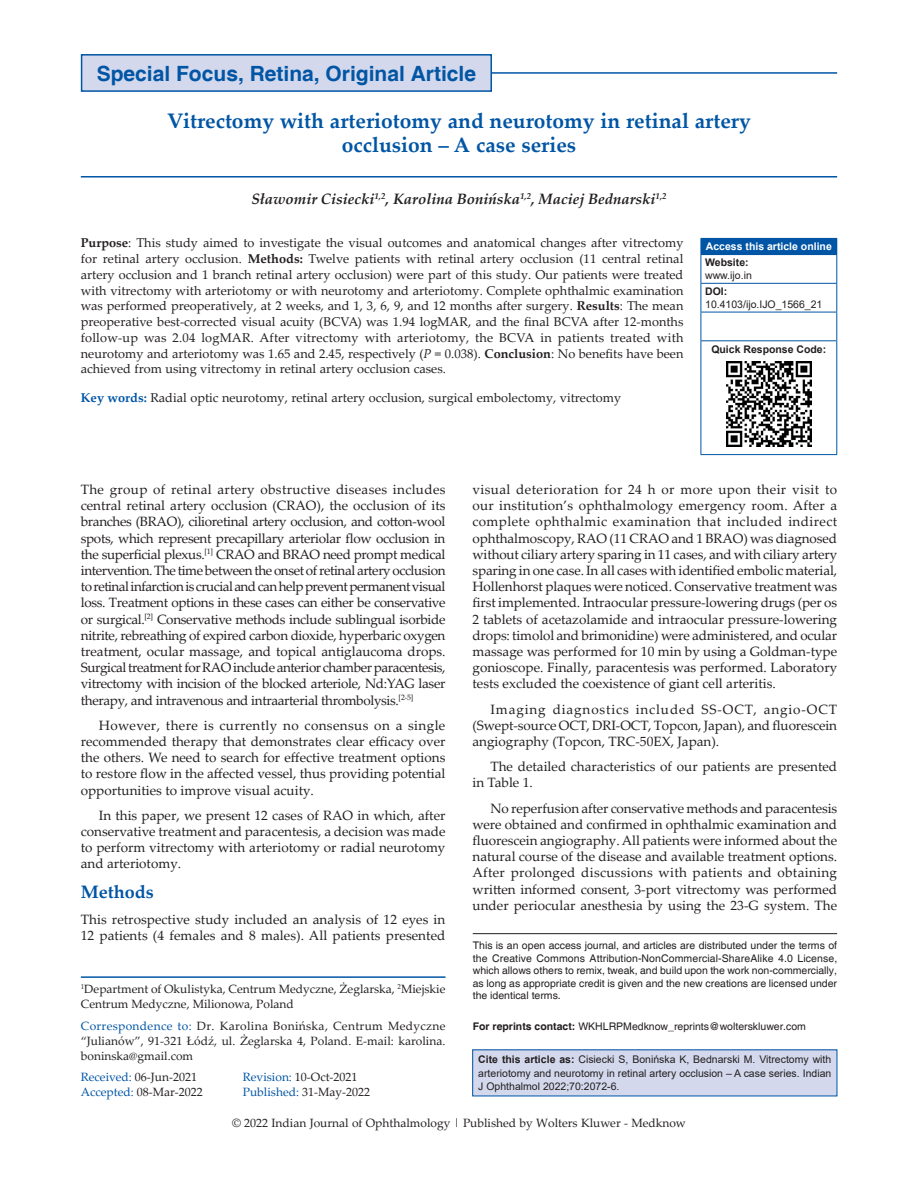
<style>
.page{position:relative;width:918px;height:1188px;background:#fff}
.page>*{position:absolute;margin:0;border:0;box-sizing:border-box;transform-origin:0 0}
.AT{font:700 21px/24px "Palatino Linotype";color:#0155a5;text-align:center}
.AH{font:700 21px "Helvetica";color:#0155a5}
.t1{font:700 18px "Palatino Linotype";color:#0155a5}
.AU{font:italic 700 15px "Palatino Linotype";color:#231f20}
.TXFL{font:13.5px/16.2px "Palatino Linotype";color:#231f20;text-align:justify}
.TX{font:13.5px/16.2px "Palatino Linotype";color:#231f20;text-align:justify}
.ABS{font:12.75px/15.8px "Palatino Linotype";color:#231f20;text-align:justify}
.KWD{font:12.75px "Palatino Linotype";color:#231f20}
.ADD{font:12px/15px "Palatino Linotype";color:#231f20;text-align:justify}
.AFF{font:12px/15px "Palatino Linotype";color:#231f20}
.HIS{font:12px "Palatino Linotype";color:#231f20}
.Reprint{font:10.5px/12.6px "Helvetica";color:#231f20;text-align:justify}
.HTC{font:10.5px/12.6px "Arial";color:#231f20}
.t2{font:700 10.5px "Arial";color:#fff}
.t3{font:700 10.5px "Arial";color:#231f20}
.s1{font-weight:700}
.s2{font-style:italic}
.s3{font-weight:700;color:#0155a5}
.s4{color:#0155a5}
</style>
<div class="page">
<hr style="left:81px;top:176px;width:756px;height:2px;background:#0155a5">
<div style="left:701px;top:238px;width:136px;height:17px;background:#0155a5"></div>
<hr style="left:701px;top:283px;width:136px;height:1px;background:#0155a5">
<hr style="left:701px;top:312px;width:136px;height:1px;background:#0155a5">
<svg style="left:701px;top:255px;width:1px;height:85px"></svg>
<svg style="left:836px;top:255px;width:1px;height:85px"></svg>
<hr style="left:701px;top:340px;width:136px;height:1px;background:#0155a5">
<hr style="left:701px;top:341px;width:1px;height:113px;background:#0155a5">
<hr style="left:836px;top:341px;width:1px;height:113px;background:#0155a5">
<hr style="left:701px;top:454px;width:136px;height:1px;background:#0155a5">
<img style="left:726px;top:361px;width:85px;height:85px">
<div style="left:473px;top:1050px;width:364px;height:46px;background:#d3d8ec"></div>
<hr style="left:473px;top:933px;width:364px;height:1px;background:#231f20">
<hr style="left:81px;top:976px;width:365px;height:2px;background:#0155a5">
<hr style="left:258px;top:72px;width:579px;height:2px;background:#0155a5">
<div style="left:82px;top:55px;width:409px;height:36px;background:#d3d8ec"></div>
<div style="left:81px;top:54px;width:411px;height:38px;border:2px solid #0155a5"></div>
<p class="AH" style="left:97px;top:60px;width:381px">Special Focus, Retina, Original Article</p>
<p class="AT" style="left:167px;top:108px;width:585px">Vitrectomy with arteriotomy and neurotomy in retinal artery occlusion – A case series</p>
<p class="AU" style="left:251px;top:188px;width:417px">Sławomir Cisiecki<sup>1,2</sup>, Karolina Bonińska<sup>1,2</sup>, Maciej Bednarski<sup>1,2</sup></p>
<p class="ABS" style="left:81px;top:235px;width:604px"><span class="s1">Purpose</span>: This study aimed to investigate the visual outcomes and anatomical changes after vitrectomy for retinal artery occlusion. <span class="s1">Methods:</span> Twelve patients with retinal artery occlusion (11 central retinal artery occlusion and 1 branch retinal artery occlusion) were part of this study. Our patients were treated with vitrectomy with arteriotomy or with neurotomy and arteriotomy. Complete ophthalmic examination was performed preoperatively, at 2 weeks, and 1, 3, 6, 9, and 12 months after surgery. <span class="s1">Results</span>: The mean preoperative best‑corrected visual acuity (BCVA) was 1.94 logMAR, and the final BCVA after 12‑months follow‑up was 2.04 logMAR. After vitrectomy with arteriotomy, the BCVA in patients treated with neurotomy and arteriotomy was 1.65 and 2.45, respectively (<span class="s2">P</span> = 0.038). <span class="s1">Conclusion</span>: No benefits have been achieved from using vitrectomy in retinal artery occlusion cases.</p>
<p class="KWD" style="left:81px;top:388px;width:542px"><span class="s3">Key words:</span> Radial optic neurotomy, retinal artery occlusion, surgical embolectomy, vitrectomy</p>
<p class="t2" style="left:706px;top:239px;width:128px">Access this article online</p>
<p class="HTC" style="left:705px;top:256px;width:48px"><span class="s1">Website: </span>www.ijo.in</p>
<p class="HTC" style="left:705px;top:285px;width:119px"><span class="s1">DOI:<br></span>10.4103/ijo.IJO_1566_21</p>
<p class="t3" style="left:711px;top:342px;width:116px">Quick Response Code:</p>
<p class="TXFL" style="left:81px;top:481px;width:366px">The group of retinal artery obstructive diseases includes central retinal artery occlusion (CRAO), the occlusion of its branches (BRAO), cilioretinal artery occlusion, and cotton‑wool spots, which represent precapillary arteriolar flow occlusion in the superficial plexus.<sup>[1]</sup> CRAO and BRAO need prompt medical intervention.The time between the onset of retinal artery occlusion toretinalinfarctioniscrucialandcanhelppreventpermanentvisual loss. Treatment options in these cases can either be conservative or surgical.<sup>[2]</sup> Conservative methods include sublingual isorbide nitrite, rebreathing of expired carbon dioxide, hyperbaric oxygen treatment, ocular massage, and topical antiglaucoma drops.<br>Surgicaltreatment for RAOinclude anterior chamberparacentesis, vitrectomy with incision of the blocked arteriole, Nd:YAG laser therapy, and intravenous and intraarterial thrombolysis.<sup>[2‑5]</sup></p>
<p class="TX" style="left:81px;top:717px;width:366px;text-indent:18px">However, there is currently no consensus on a single recommended therapy that demonstrates clear efficacy over the others. We need to search for effective treatment options to restore flow in the affected vessel, thus providing potential opportunities to improve visual acuity.</p>
<p class="TX" style="left:81px;top:807px;width:366px;text-indent:18px">In this paper, we present 12 cases of RAO in which, after conservative treatment and paracentesis, a decision was made to perform vitrectomy with arteriotomy or radial neurotomy and arteriotomy.</p>
<h1 class="t1" style="left:81px;top:880px;width:74px">Methods</h1>
<p class="TXFL" style="left:81px;top:910px;width:366px">This retrospective study included an analysis of 12 eyes in<br>12 patients (4 females and 8 males). All patients presented</p>
<p class="AFF" style="left:81px;top:981px;width:366px"><sup>1</sup>Department of Okulistyka, Centrum Medyczne, Żeglarska, <sup>2</sup>Miejskie<br>Centrum Medyczne, Milionowa, Poland</p>
<p class="ADD" style="left:81px;top:1018px;width:366px"><span class="s4">Correspondence to:</span> Dr. Karolina Bonińska, Centrum Medyczne “Julianów”, 91‑321 Łódź, ul. Żeglarska 4, Poland. E‑mail: karolina. boninska@gmail.com</p>
<p class="HIS" style="left:81px;top:1069px;width:118px"><span class="s4">Received:</span> 06-Jun-2021</p>
<p class="HIS" style="left:243px;top:1069px;width:116px"><span class="s4">Revision:</span> 10-Oct-2021</p>
<p class="HIS" style="left:81px;top:1084px;width:124px"><span class="s4">Accepted:</span> 08-Mar-2022</p>
<p class="HIS" style="left:243px;top:1084px;width:129px"><span class="s4">Published:</span> 31-May-2022</p>
<p class="TXFL" style="left:472px;top:481px;width:366px">visual deterioration for 24 h or more upon their visit to our institution’s ophthalmology emergency room. After a complete ophthalmic examination that included indirect ophthalmoscopy, RAO (11 CRAO and 1 BRAO) was diagnosed without ciliary artery sparing in 11 cases, and with ciliary artery sparing in one case. In all cases with identified embolic material, Hollenhorst plaques were noticed. Conservative treatment was first implemented. Intraocular pressure‑lowering drugs (per os 2 tablets of acetazolamide and intraocular pressure‑lowering drops: timolol and brimonidine) were administered, and ocular massage was performed for 10 min by using a Goldman‑type gonioscope. Finally, paracentesis was performed. Laboratory tests excluded the coexistence of giant cell arteritis.</p>
<p class="TX" style="left:472px;top:700px;width:366px;text-indent:18px">Imaging diagnostics included SS‑OCT, angio‑OCT (Swept‑source OCT, DRI‑OCT, Topcon, Japan), and fluorescein angiography (Topcon, TRC‑50EX, Japan).</p>
<p class="TX" style="left:472px;top:758px;width:366px;text-indent:18px">The detailed characteristics of our patients are presented in Table 1.</p>
<p class="TX" style="left:472px;top:799px;width:366px;text-indent:18px">No reperfusion after conservative methods and paracentesis were obtained and confirmed in ophthalmic examination and fluorescein angiography.All patients were informed about the natural course of the disease and available treatment options.<br>After prolonged discussions with patients and obtaining written informed consent, 3‑port vitrectomy was performed under periocular anesthesia by using the 23‑G system. The</p>
<p class="Reprint" style="left:473px;top:939px;width:366px">This is an open access journal, and articles are distributed under the terms of the Creative Commons Attribution‑NonCommercial‑ShareAlike 4.0 License, which allows others to remix, tweak, and build upon the work non‑commercially, as long as appropriate credit is given and the new creations are licensed under the identical terms.</p>
<p class="Reprint" style="left:473px;top:1020px;width:335px"><span class="s1">For reprints contact:</span> WKHLRPMedknow_reprints@wolterskluwer.com</p>
<p class="HTC" style="left:478px;top:1053px;width:355px;line-height:13.6px;text-align:justify"><span class="s1">Cite this article as:</span> Cisiecki S, Bonińska K, Bednarski M. Vitrectomy with arteriotomy and neurotomy in retinal artery occlusion – A case series. Indian J Ophthalmol 2022;70:2072-6.</p>
<p class="ADD" style="left:232px;top:1115px;width:455px">© 2022 Indian Journal of Ophthalmology | Published by Wolters Kluwer - Medknow</p>
</div>
